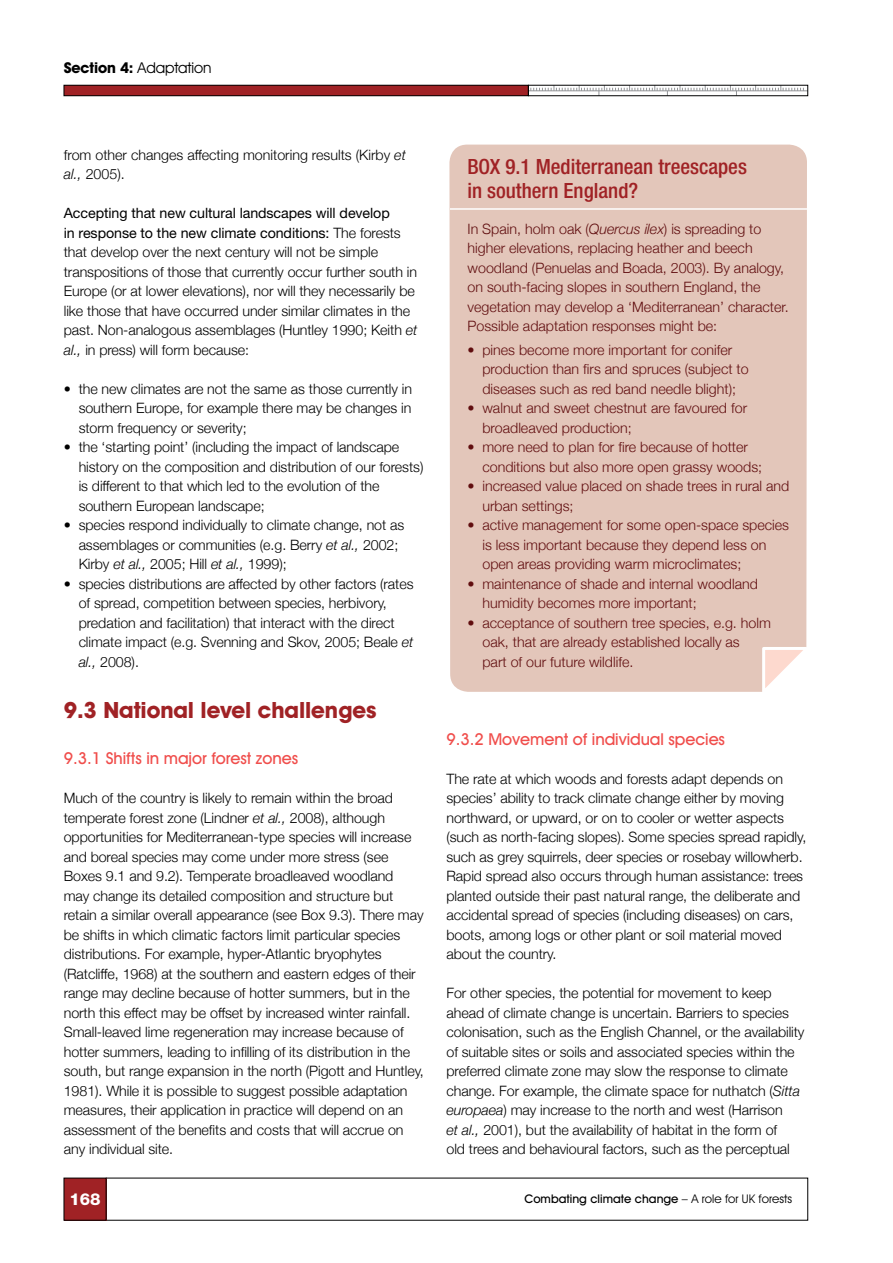
<style>
.page{position:relative;width:893px;height:1263px;background:#fff}
.page>*{position:absolute;margin:0;border:0;box-sizing:border-box;transform-origin:0 0}
.t1{font:700 22.5px "Avant Garde IT Cby BT";letter-spacing:-.005em;color:#a02225}
.t2{font:500 condensed 21px/24px "Helvetica Neue";color:#a02225}
.t3{font:500 16.5px "Avant Garde IT Cby BT";letter-spacing:-.005em;color:#f04e4c}
.t4{font:800 16.5px "Helvetica Neue";color:#fff}
.t5{font:15px "Avant Garde IT Cby BT";letter-spacing:-.01em;color:#000}
.t6{font:300 14.25px/19.5px "Helvetica Neue";letter-spacing:-.005em;color:#000}
.t7{font:300 14.25px/19.5px "Helvetica Neue";color:#600d0f}
.t8{font:500 12px "Avant Garde IT Cby BT";color:#000}
.s1{font-weight:700}
.s2{font-style:italic}
.s3{font-weight:400}
</style>
<div class="page">
<div style="left:64px;top:85px;width:464px;height:11px;background:#a02225"></div>
<div style="left:64px;top:85px;width:464px;height:11px;border:1px solid #000"></div>
<hr style="left:528px;top:91px;width:280px;height:1px;background:#939598">
<svg style="left:531px;top:87px;width:273px;height:7px"></svg>
<div style="left:64px;top:1178px;width:42px;height:42px;background:#a02225"></div>
<div style="left:449px;top:145px;width:358px;height:547px;background:#e3c6ba"></div>
<hr style="left:450px;top:208px;width:358px;height:2px;background:#fff">
<svg style="left:761px;top:645px;width:46px;height:47px"></svg>
<p class="t5" style="left:64px;top:59px;width:149px"><span class="s1">Section 4:</span> Adaptation</p>
<p class="t6" style="left:64px;top:144px;width:344px">from other changes affecting monitoring results (Kirby <span class="s2">et al.,</span> 2005).</p>
<p class="t6" style="left:64px;top:202px;width:355px"><span class="s3">Accepting that new cultural landscapes will develop<br>in response to the new climate conditions:</span> The forests that develop over the next century will not be simple transpositions of those that currently occur further south in Europe (or at lower elevations), nor will they necessarily be like those that have occurred under similar climates in the past. Non-analogous assemblages (Huntley 1990; Keith <span class="s2">et al.,</span> in press) will form because:</p>
<p class="t6" style="left:79px;top:378px;width:335px;text-align:justify;text-indent:-15px">• the new climates are not the same as those currently in southern Europe, for example there may be changes in storm frequency or severity;</p>
<p class="t6" style="left:79px;top:436px;width:346px;text-indent:-15px">• the ‘starting point’ (including the impact of landscape history on the composition and distribution of our forests) is different to that which led to the evolution of the southern European landscape;</p>
<p class="t6" style="left:79px;top:514px;width:327px;text-indent:-15px">• species respond individually to climate change, not as assemblages or communities (e.g. Berry <span class="s2">et al.,</span> 2002;<br>Kirby <span class="s2">et al.,</span> 2005; Hill <span class="s2">et al.,</span> 1999);</p>
<p class="t6" style="left:79px;top:573px;width:336px;text-indent:-15px">• species distributions are affected by other factors (rates of spread, competition between species, herbivory, predation and facilitation) that interact with the direct climate impact (e.g. Svenning and Skov, 2005; Beale <span class="s2">et al.,</span> 2008).</p>
<h1 class="t1" style="left:64px;top:696px;width:314px">9.3 National level challenges</h1>
<p class="t3" style="left:64px;top:748px;width:236px">9.3.1 Shifts in major forest zones</p>
<p class="t6" style="left:64px;top:787px;width:362px">Much of the country is likely to remain within the broad temperate forest zone (Lindner <span class="s2">et al.,</span> 2008), although opportunities for Mediterranean-type species will increase and boreal species may come under more stress (see Boxes 9.1 and 9.2). Temperate broadleaved woodland<br>may change its detailed composition and structure but retain a similar overall appearance (see Box 9.3). There may be shifts in which climatic factors limit particular species distributions. For example, hyper-Atlantic bryophytes (Ratcliffe, 1968) at the southern and eastern edges of their range may decline because of hotter summers, but in the north this effect may be offset by increased winter rainfall.<br>Small-leaved lime regeneration may increase because of hotter summers, leading to infilling of its distribution in the south, but range expansion in the north (Pigott and Huntley, 1981). While it is possible to suggest possible adaptation measures, their application in practice will depend on an assessment of the benefits and costs that will accrue on any individual site.</p>
<h2 class="t2" style="left:467px;top:154px;width:281px">BOX 9.1 Mediterranean treescapes in southern England?</h2>
<p class="t7" style="left:468px;top:218px;width:323px">In Spain, holm oak (<span class="s2">Quercus ilex</span>) is spreading to higher elevations, replacing heather and beech woodland (Penuelas and Boada, 2003). By analogy, on south-facing slopes in southern England, the vegetation may develop a ‘Mediterranean’ character.<br>Possible adaptation responses might be:</p>
<p class="t7" style="left:482px;top:339px;width:268px;text-indent:-15px">• pines become more important for conifer production than firs and spruces (subject to diseases such as red band needle blight);</p>
<p class="t7" style="left:482px;top:398px;width:266px;text-indent:-15px">• walnut and sweet chestnut are favoured for broadleaved production;</p>
<p class="t7" style="left:482px;top:437px;width:281px;text-indent:-15px">• more need to plan for fire because of hotter conditions but also more open grassy woods;</p>
<p class="t7" style="left:482px;top:476px;width:309px;text-indent:-15px">• increased value placed on shade trees in rural and urban settings;</p>
<p class="t7" style="left:482px;top:515px;width:308px;text-indent:-15px">• active management for some open-space species is less important because they depend less on open areas providing warm microclimates;</p>
<p class="t7" style="left:482px;top:573px;width:277px;text-indent:-15px">• maintenance of shade and internal woodland humidity becomes more important;</p>
<p class="t7" style="left:482px;top:612px;width:290px;text-indent:-15px">• acceptance of southern tree species, e.g. holm oak, that are already established locally as<br>part of our future wildlife.</p>
<p class="t3" style="left:446px;top:729px;width:280px">9.3.2 Movement of individual species</p>
<p class="t6" style="left:446px;top:768px;width:361px">The rate at which woods and forests adapt depends on species’ ability to track climate change either by moving northward, or upward, or on to cooler or wetter aspects (such as north-facing slopes). Some species spread rapidly, such as grey squirrels, deer species or rosebay willowherb.<br>Rapid spread also occurs through human assistance: trees planted outside their past natural range, the deliberate and accidental spread of species (including diseases) on cars, boots, among logs or other plant or soil material moved about the country.</p>
<p class="t6" style="left:446px;top:982px;width:360px">For other species, the potential for movement to keep ahead of climate change is uncertain. Barriers to species colonisation, such as the English Channel, or the availability of suitable sites or soils and associated species within the preferred climate zone may slow the response to climate change. For example, the climate space for nuthatch (<span class="s2">Sitta europaea</span>) may increase to the north and west (Harrison<br><span class="s2">et al.,</span> 2001), but the availability of habitat in the form of<br>old trees and behavioural factors, such as the perceptual</p>
<p class="t4" style="left:69px;top:1189px;width:33px">168</p>
<p class="t8" style="left:524px;top:1192px;width:269px">Combating climate change <span class="s3">– A role for UK forests</span></p>
</div>
